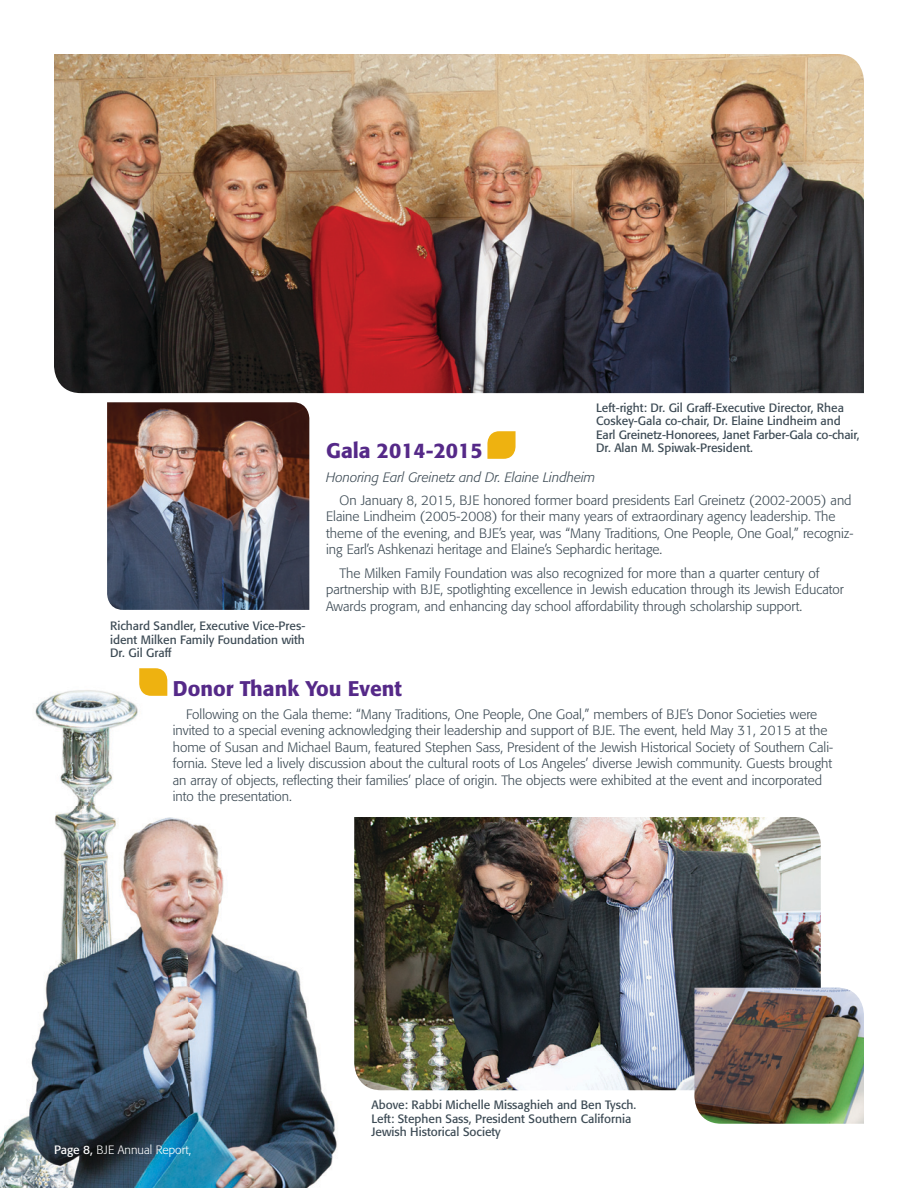
<style>
.page{position:relative;width:918px;height:1188px;background:#fff}
.page>*{position:absolute;margin:0;border:0;box-sizing:border-box;transform-origin:0 0}
.t1{font:500 21px "Formata";color:#552988}
.t2{font:300 13.5px/16.5px "Formata";color:#3c4a54}
.t3{font:italic 300 13.5px "Formata";color:#3c4a54}
.t4{font:12px/13.5px "Formata";color:#3c4a54}
.t5{font:300 12px "Formata";color:#fff}
.s1{font-weight:400}
</style>
<div class="page">
<img style="left:35px;top:681px;width:133px;height:126px">
<img style="left:0;top:1137px;width:4px;height:51px">
<img style="left:354px;top:817px;width:467px;height:273px">
<img style="left:4px;top:807px;width:334px;height:381px">
<img style="left:107px;top:402px;width:202px;height:208px">
<img style="left:694px;top:988px;width:170px;height:136px">
<img style="left:54px;top:54px;width:810px;height:339px">
<svg style="left:139px;top:668px;width:28px;height:28px"></svg>
<svg style="left:487px;top:431px;width:29px;height:28px"></svg>
<p class="t4" style="left:110px;top:620px;width:197px;text-align:justify">Richard Sandler, Executive Vice-Pres&shy;ident Milken Family Foundation with Dr. Gil Graff</p>
<p class="t4" style="left:596px;top:402px;width:265px">Left-right: Dr. Gil Graff-Executive Director, Rhea Coskey-Gala co-chair, Dr. Elaine Lindheim and Earl Greinetz-Honorees, Janet Farber-Gala co-chair, Dr. Alan M. Spiwak-President.</p>
<h1 class="t1" style="left:326px;top:442px;width:158px">Gala 2014-2015</h1>
<p class="t3" style="left:326px;top:471px;width:271px">Honoring Earl Greinetz and Dr. Elaine Lindheim</p>
<p class="t2" style="left:326px;top:493px;width:529px;text-indent:14px">On January 8, 2015, BJE honored former board presidents Earl Greinetz (2002-2005) and Elaine Lindheim (2005-2008) for their many years of extraordinary agency leadership. The theme of the evening, and BJE’s year, was “Many Traditions, One People, One Goal,” recogniz&shy;ing Earl’s Ashkenazi heritage and Elaine’s Sephardic heritage.</p>
<p class="t2" style="left:326px;top:566px;width:519px;text-indent:14px">The Milken Family Foundation was also recognized for more than a quarter century of partnership with BJE, spotlighting excellence in Jewish education through its Jewish Educator<br>Awards program, and enhancing day school affordability through scholarship support.</p>
<h1 class="t1" style="left:173px;top:679px;width:231px">Donor Thank You Event</h1>
<p class="t2" style="left:173px;top:707px;width:662px;text-indent:14px">Following on the Gala theme: “Many Traditions, One People, One Goal,” members of BJE’s Donor Societies were invited to a special evening acknowledging their leadership and support of BJE. The event, held May 31, 2015 at the home of Susan and Michael Baum, featured Stephen Sass, President of the Jewish Historical Society of Southern Cali&shy;fornia. Steve led a lively discussion about the cultural roots of Los Angeles’ diverse Jewish community. Guests brought an array of objects, reflecting their families’ place of origin. The objects were exhibited at the event and incorporated into the presentation.</p>
<p class="t5" style="left:54px;top:1144px;width:139px"><span class="s1">Page 8,</span> BJE Annual Report,</p>
<p class="t4" style="left:372px;top:1099px;width:266px">Above: Rabbi Michelle Missaghieh and Ben Tysch.<br>Left: Stephen Sass, President Southern California<br>Jewish Historical Society</p>
</div>
